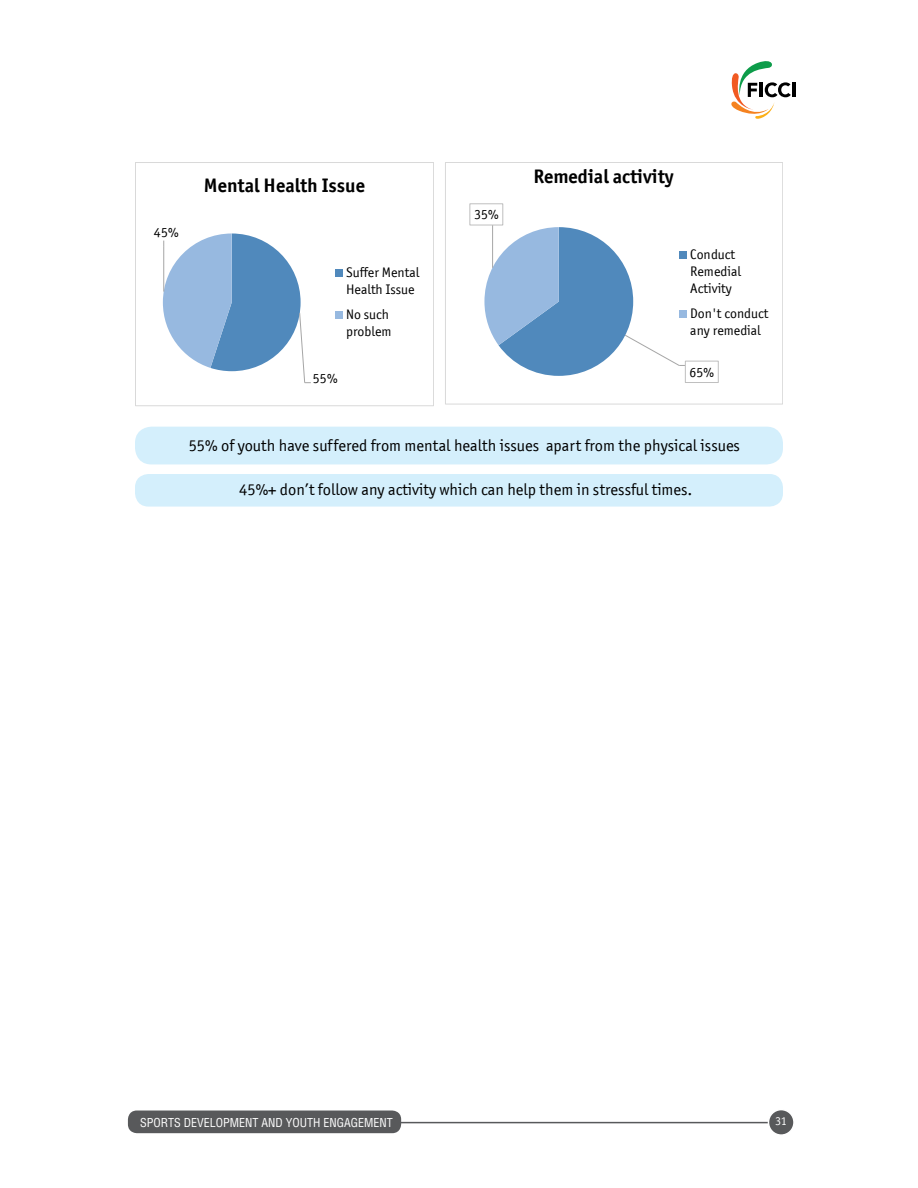
<style>
.page{position:relative;width:918px;height:1188px;background:#fff}
.page>*{position:absolute;margin:0;border:0;box-sizing:border-box;transform-origin:0 0}
.t1{font:700 19.5px "Officina San ITC";color:#000}
.t2{font:16.5px "Officina San ITC";color:#000}
.t3{font:13.95px/17.1px "Officina San ITC";letter-spacing:.005em;color:#000}
.t4{font:condensed 12px "Helvetica";color:#fff}
.t5{font:12px "Officina San ITC";color:#fff}
</style>
<div class="page">
<svg style="left:731px;top:61px;width:60px;height:58px"></svg>
<hr style="left:792px;top:83px;width:4px;height:14px;background:#000">
<hr style="left:398px;top:1122px;width:381px;height:1px;background:#58595b">
<div style="left:128px;top:1111px;width:273px;height:22px;background:#58595b;border-radius:9px"></div>
<div style="left:768px;top:1110px;width:26px;height:25px;background:#58595b;border-radius:50%"></div>
<div style="left:768px;top:1109px;width:27px;height:27px;border:2px solid #fff;border-radius:50%"></div>
<div style="left:135px;top:427px;width:648px;height:37px;background:#d4effc;border-radius:17px"></div>
<div style="left:135px;top:474px;width:648px;height:33px;background:#d4effc;border-radius:14px"></div>
<svg style="left:163px;top:233px;width:148px;height:151px"></svg>
<div style="left:335px;top:269px;width:8px;height:8px;background:#5089bc"></div>
<div style="left:335px;top:311px;width:8px;height:8px;background:#97b9e0"></div>
<div style="left:135px;top:162px;width:299px;height:244px;border:1px solid #d9d9d9"></div>
<svg style="left:484px;top:227px;width:201px;height:149px"></svg>
<hr style="left:492px;top:225px;width:1px;height:43px;background:#a6a6a6">
<div style="left:685px;top:361px;width:34px;height:22px;border:1px solid #bfbfbf"></div>
<div style="left:469px;top:203px;width:34px;height:23px;background:#fff;border:1px solid #bfbfbf"></div>
<div style="left:679px;top:251px;width:8px;height:8px;background:#5089bc"></div>
<div style="left:679px;top:310px;width:8px;height:8px;background:#97b9e0"></div>
<div style="left:445px;top:162px;width:338px;height:242px;border:1px solid #d9d9d9"></div>
<p class="t3" style="left:154px;top:224px;width:26px">45%</p>
<p class="t1" style="left:204px;top:173px;width:163px">Mental Health Issue</p>
<p class="t3" style="left:346px;top:264px;width:75px">Suffer Mental<br>Health Issue</p>
<p class="t3" style="left:346px;top:306px;width:47px">No such problem</p>
<p class="t3" style="left:313px;top:369px;width:26px">55%</p>
<p class="t3" style="left:474px;top:206px;width:26px">35%</p>
<p class="t1" style="left:533px;top:165px;width:142px">Remedial activity</p>
<p class="t3" style="left:690px;top:246px;width:52px">Conduct<br>Remedial<br>Activity</p>
<p class="t3" style="left:690px;top:305px;width:80px">Don't conduct any remedial</p>
<p class="t3" style="left:690px;top:363px;width:26px">65%</p>
<p class="t2" style="left:189px;top:435px;width:553px">55% of youth have suffered from mental health issues apart from the physical issues</p>
<p class="t2" style="left:239px;top:479px;width:455px">45%+ don’t follow any activity which can help them in stressful times.</p>
<p class="t4" style="left:140px;top:1115px;width:254px">SPORTS DEVELOPMENT AND YOUTH ENGAGEMENT</p>
<p class="t5" style="left:775px;top:1114px;width:13px">31</p>
</div>
